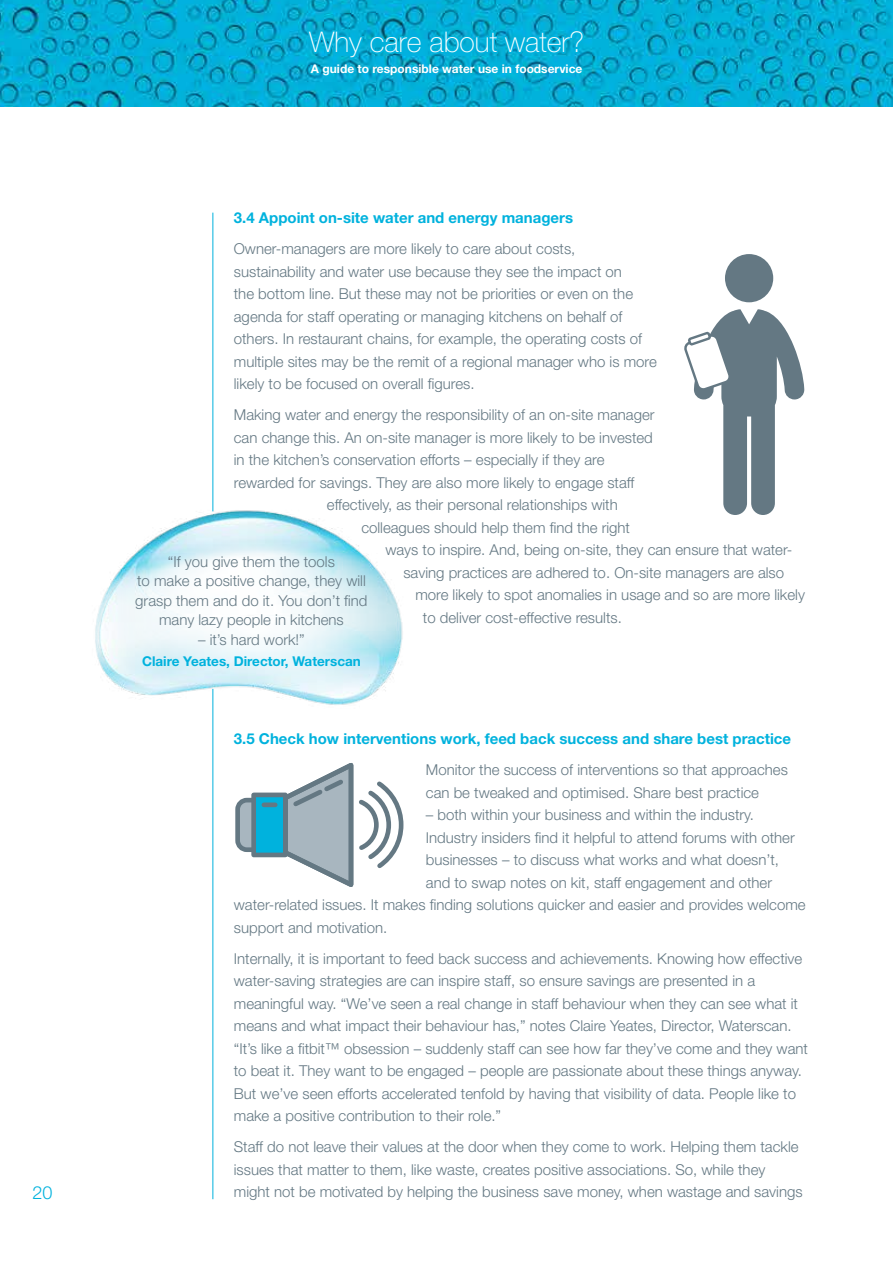
<style>
.page{position:relative;width:893px;height:1263px;background:#fff}
.page>*{position:absolute;margin:0;border:0;box-sizing:border-box;transform-origin:0 0}
.t1{font:100 28.5px "Helvetica Neue LT Std";color:#fff}
.t2{font:300 18px "Helvetica Neue LT Std";color:#00b2dd}
.t3{font:300 15px/22.5px "Helvetica Neue LT Std";color:#647883}
.t4{font:700 15px "Helvetica Neue LT Std";color:#00b2dd}
.t5{font:700 13.5px "Helvetica Neue LT Std";color:#00b2dd}
.t6{font:700 12px "Helvetica Neue LT Std";color:#fff}
</style>
<div class="page">
<img style="left:0;top:0;width:893px;height:106px">
<svg style="left:305px;top:11px;width:281px;height:62px;background:#04a9d1"></svg>
<img style="left:95px;top:503px;width:308px;height:207px">
<hr style="left:213px;top:689px;width:1px;height:510px;background:#00b2dd">
<hr style="left:213px;top:213px;width:1px;height:298px;background:#00b2dd">
<div style="left:725px;top:254px;width:48px;height:48px;background:#647883;border-radius:50%"></div>
<svg style="left:684px;top:309px;width:120px;height:206px"></svg>
<div style="left:238px;top:800px;width:26px;height:50px;background:#a8b6bf;border-radius:9px"></div>
<div style="left:235px;top:798px;width:31px;height:54px;border:5px solid #647883;border-radius:9px"></div>
<div style="left:254px;top:795px;width:31px;height:60px;background:#00b2dd"></div>
<div style="left:251px;top:792px;width:37px;height:65px;border:5px solid #647883"></div>
<div style="left:264px;top:802px;width:11px;height:5px;background:#647883"></div>
<svg style="left:281px;top:763px;width:123px;height:124px"></svg>
<p class="t2" style="left:33px;top:1182px;width:22px">20</p>
<h1 class="t1" style="left:309px;top:26px;width:277px">Why care about water?</h1>
<p class="t6" style="left:311px;top:61px;width:273px">A guide to responsible water use in foodservice</p>
<p class="t4" style="left:234px;top:209px;width:341px">3.4 Appoint on-site water and energy managers</p>
<p class="t3" style="left:234px;top:237px;width:424px">Owner-managers are more likely to care about costs, sustainability and water use because they see the impact on<br>the bottom line. But these may not be priorities or even on the agenda for staff operating or managing kitchens on behalf of others. In restaurant chains, for example, the operating costs of multiple sites may be the remit of a regional manager who is more likely to be focused on overall figures.</p>
<p class="t3" style="left:234px;top:403px;width:422px">Making water and energy the responsibility of an on-site manager</p>
<p class="t3" style="left:234px;top:426px;width:420px">can change this. An on-site manager is more likely to be invested</p>
<p class="t3" style="left:234px;top:448px;width:372px">in the kitchen’s conservation efforts – especially if they are</p>
<p class="t3" style="left:234px;top:471px;width:402px">rewarded for savings. They are also more likely to engage staff</p>
<p class="t3" style="left:327px;top:493px;width:292px">effectively, as their personal relationships with</p>
<p class="t3" style="left:361px;top:516px;width:270px">colleagues should help them find the right</p>
<p class="t3" style="left:385px;top:538px;width:409px">ways to inspire. And, being on-site, they can ensure that water-</p>
<p class="t3" style="left:403px;top:561px;width:382px">saving practices are adhered to. On-site managers are also</p>
<p class="t3" style="left:415px;top:583px;width:391px">more likely to spot anomalies in usage and so are more likely</p>
<p class="t3" style="left:423px;top:606px;width:200px">to deliver cost-effective results.</p>
<p class="t3" style="left:135px;top:551px;width:234px;line-height:19.5px;text-align:center">“If you give them the tools<br>to make a positive change, they will grasp them and do it. You don’t find many lazy people in kitchens</p>
<p class="t3" style="left:198px;top:628px;width:108px">– it’s hard work!”</p>
<p class="t5" style="left:142px;top:652px;width:220px">Claire Yeates, Director, Waterscan</p>
<p class="t4" style="left:234px;top:730px;width:559px">3.5 Check how interventions work, feed back success and share best practice</p>
<p class="t3" style="left:426px;top:758px;width:364px">Monitor the success of interventions so that approaches can be tweaked and optimised. Share best practice</p>
<p class="t3" style="left:426px;top:803px;width:330px">– both within your business and within the industry.</p>
<p class="t3" style="left:426px;top:826px;width:370px">Industry insiders find it helpful to attend forums with other</p>
<p class="t3" style="left:426px;top:848px;width:355px">businesses – to discuss what works and what doesn’t,</p>
<p class="t3" style="left:426px;top:871px;width:348px">and to swap notes on kit, staff engagement and other</p>
<p class="t3" style="left:234px;top:893px;width:573px">water-related issues. It makes finding solutions quicker and easier and provides welcome</p>
<p class="t3" style="left:234px;top:916px;width:155px">support and motivation.</p>
<p class="t3" style="left:234px;top:947px;width:576px">Internally, it is important to feed back success and achievements. Knowing how effective water-saving strategies are can inspire staff, so ensure savings are presented in a meaningful way. “We’ve seen a real change in staff behaviour when they can see what it means and what impact their behaviour has,” notes Claire Yeates, Director, Waterscan. “It’s like a fitbit™ obsession – suddenly staff can see how far they’ve come and they want to beat it. They want to be engaged – people are passionate about these things anyway.<br>But we’ve seen efforts accelerated tenfold by having that visibility of data. People like to make a positive contribution to their role.”</p>
<p class="t3" style="left:234px;top:1135px;width:570px">Staff do not leave their values at the door when they come to work. Helping them tackle issues that matter to them, like waste, creates positive associations. So, while they might not be motivated by helping the business save money, when wastage and savings</p>
</div>
